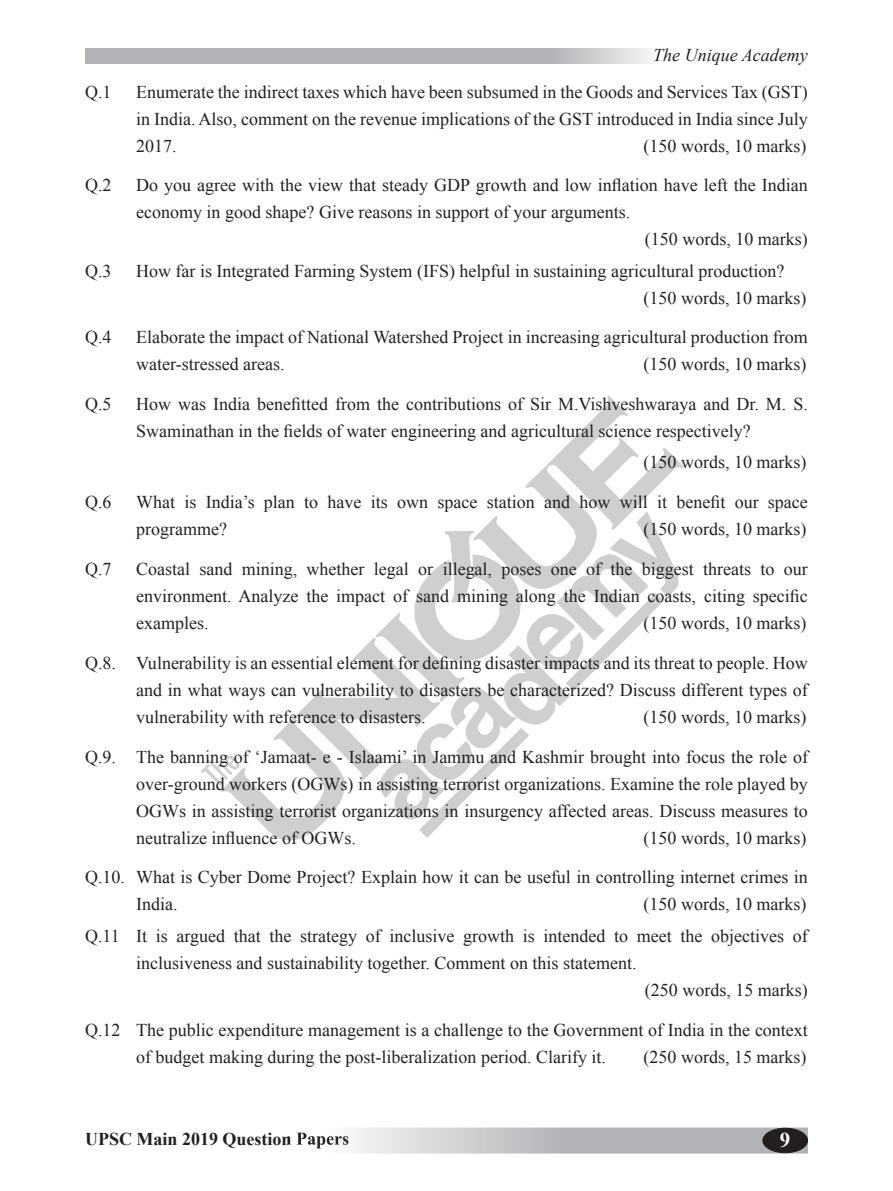
<style>
.page{position:relative;width:893px;height:1191px;background:#fff}
.page>*{position:absolute;margin:0;border:0;box-sizing:border-box;transform-origin:0 0}
.t1{font:700 21px "Times New Roman";color:#fff}
.t2{font:18px/27px "Times New Roman";color:#231f20}
.t3{font:700 18px "Times New Roman";color:#231f20}
.t4{font:italic 18px "Times New Roman";color:#231f20}
</style>
<div class="page">
<svg style="left:316px;top:1127px;width:492px;height:26px;background:#c5c6c8"></svg>
<img style="left:288px;top:1132px;width:60px;height:16px">
<div style="left:763px;top:1128px;width:44px;height:24px;background:#231f20;border-radius:50%"></div>
<div style="left:762px;top:1127px;width:46px;height:26px;border:1px solid #231f20;border-radius:50%"></div>
<svg style="left:85px;top:49px;width:566px;height:15px;background:#b7b8bc"></svg>
<svg style="left:201px;top:395px;width:483px;height:445px"></svg>
<p class="t4" style="left:653px;top:43px;width:156px">The Unique Academy</p>
<p class="t2" style="left:85px;top:78px;width:28px">Q.1</p>
<p class="t2" style="left:136px;top:78px;width:673px;text-align:justify">Enumerate the indirect taxes which have been subsumed in the Goods and Services Tax (GST) in India. Also, comment on the revenue implications of the GST introduced in India since July 2017.</p>
<p class="t2" style="left:644px;top:132px;width:164px">(150 words, 10 marks)</p>
<p class="t2" style="left:85px;top:171px;width:28px">Q.2</p>
<p class="t2" style="left:136px;top:171px;width:673px">Do you agree with the view that steady GDP growth and low inflation have left the Indian</p>
<p class="t2" style="left:136px;top:198px;width:496px">economy in good shape? Give reasons in support of your arguments.</p>
<p class="t2" style="left:645px;top:225px;width:164px">(150 words, 10 marks)</p>
<p class="t2" style="left:85px;top:257px;width:28px">Q.3</p>
<p class="t2" style="left:644px;top:257px;width:164px;text-indent:-507px">How far is Integrated Farming System (IFS) helpful in sustaining agricultural production? (150 words, 10 marks)</p>
<p class="t2" style="left:85px;top:323px;width:28px">Q.4</p>
<p class="t2" style="left:136px;top:323px;width:673px">Elaborate the impact of National Watershed Project in increasing agricultural production from water-stressed areas.</p>
<p class="t2" style="left:644px;top:350px;width:164px">(150 words, 10 marks)</p>
<p class="t2" style="left:85px;top:390px;width:28px">Q.5</p>
<p class="t2" style="left:136px;top:390px;width:673px">How was India benefitted from the contributions of Sir M.Vishveshwaraya and Dr. M. S.<br>Swaminathan in the fields of water engineering and agricultural science respectively?</p>
<p class="t2" style="left:644px;top:449px;width:164px">(150 words, 10 marks)</p>
<p class="t2" style="left:85px;top:488px;width:28px">Q.6</p>
<p class="t2" style="left:136px;top:488px;width:673px">What is India’s plan to have its own space station and how will it benefit our space programme?</p>
<p class="t2" style="left:644px;top:515px;width:164px">(150 words, 10 marks)</p>
<p class="t2" style="left:85px;top:555px;width:28px">Q.7</p>
<p class="t2" style="left:136px;top:555px;width:673px;text-align:justify">Coastal sand mining, whether legal or illegal, poses one of the biggest threats to our environment. Analyze the impact of sand mining along the Indian coasts, citing specific examples.</p>
<p class="t2" style="left:644px;top:609px;width:164px">(150 words, 10 marks)</p>
<p class="t2" style="left:136px;top:649px;width:673px;text-align:justify;text-indent:-51px">Q.8. Vulnerability is an essential element for defining disaster impacts and its threat to people. How and in what ways can vulnerability to disasters be characterized? Discuss different types of vulnerability with reference to disasters.</p>
<p class="t2" style="left:644px;top:703px;width:164px">(150 words, 10 marks)</p>
<p class="t2" style="left:136px;top:743px;width:673px;text-align:justify;text-indent:-51px">Q.9. The banning of ‘Jamaat- e - Islaami’ in Jammu and Kashmir brought into focus the role of over-ground workers (OGWs) in assisting terrorist organizations. Examine the role played by OGWs in assisting terrorist organizations in insurgency affected areas. Discuss measures to neutralize influence of OGWs.</p>
<p class="t2" style="left:644px;top:824px;width:164px">(150 words, 10 marks)</p>
<p class="t2" style="left:136px;top:863px;width:673px;text-indent:-51px">Q.10. What is Cyber Dome Project? Explain how it can be useful in controlling internet crimes in<br>India.</p>
<p class="t2" style="left:85px;top:888px;width:724px;line-height:31.2px;text-align:right">(150 words, 10 marks)<br>Q.11 It is argued that the strategy of inclusive growth is intended to meet the objectives of</p>
<p class="t2" style="left:136px;top:949px;width:502px">inclusiveness and sustainability together. Comment on this statement.</p>
<p class="t2" style="left:645px;top:976px;width:164px">(250 words, 15 marks)</p>
<p class="t2" style="left:136px;top:1015px;width:673px;text-indent:-51px">Q.12 The public expenditure management is a challenge to the Government of India in the context of budget making during the post-liberalization period. Clarify it.</p>
<p class="t2" style="left:644px;top:1042px;width:164px">(250 words, 15 marks)</p>
<p class="t3" style="left:85px;top:1126px;width:266px">UPSC Main 2019 Question Papers</p>
<p class="t1" style="left:780px;top:1125px;width:12px">9</p>
</div>
